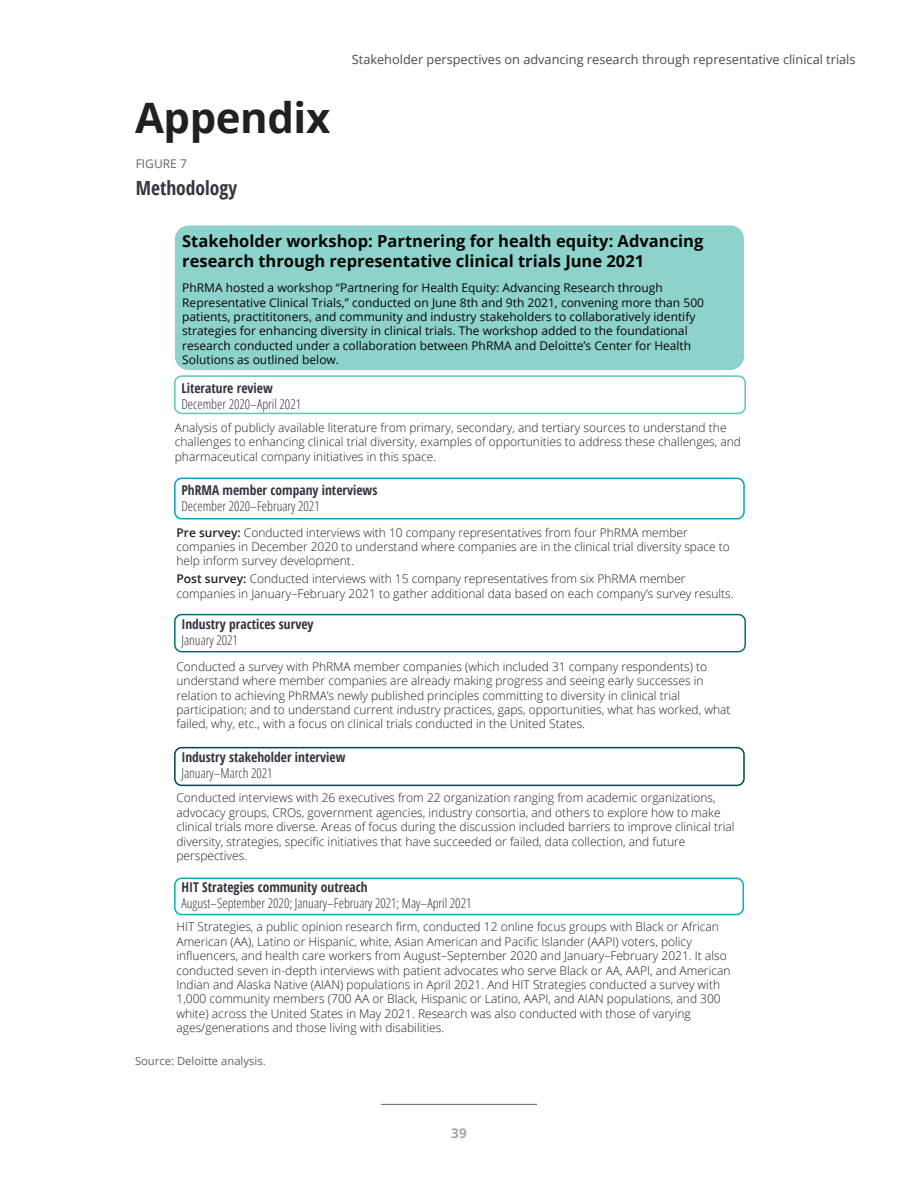
<style>
.page{position:relative;width:918px;height:1188px;background:#fff}
.page>*{position:absolute;margin:0;border:0;box-sizing:border-box;transform-origin:0 0}
.t1{font:700 42px "Open Sans";letter-spacing:-.01em;color:#231f20}
.t2{font:700 19.5px "Open Sans Condensed";color:#323640}
.t3{font:700 16.5px/19.8px "Open Sans";color:#050504}
.t4{font:300 13.5px "Open Sans Condensed";color:#323640}
.t5{font:700 13.5px "Open Sans Condensed";color:#323640}
.t6{font:700 13.5px "Open Sans";color:#a3a7a9}
.t7{font:12.75px "Open Sans";color:#464b54}
.t8{font:300 12px/14.4px "Open Sans";color:#231f20}
.t9{font:12px/14.4px "Open Sans";color:#050504}
.t10{font:12px "Open Sans";color:#5f6369}
.t11{font:11.25px "Open Sans";color:#5f6369}
.s1{font-weight:600}
</style>
<div class="page">
<hr style="left:381px;top:1104px;width:156px;height:1px;background:#5f6369">
<div style="left:175px;top:225px;width:569px;height:145px;background:#8ed2cc;border-radius:14px"></div>
<div style="left:174px;top:375px;width:572px;height:39px;border:2px solid #62c5b4;border-radius:7px"></div>
<div style="left:174px;top:878px;width:570px;height:37px;border:2px solid #00b5ae;border-radius:7px"></div>
<div style="left:174px;top:478px;width:571px;height:41px;border:2px solid #00a6b9;border-radius:7px"></div>
<div style="left:174px;top:614px;width:572px;height:38px;border:2px solid #006f7a;border-radius:7px"></div>
<div style="left:174px;top:747px;width:571px;height:39px;border:2px solid #004650;border-radius:7px"></div>
<h1 class="t1" style="left:135px;top:88px;width:197px">Appendix</h1>
<p class="t10" style="left:136px;top:156px;width:53px">FIGURE 7</p>
<h2 class="t2" style="left:136px;top:175px;width:103px">Methodology</h2>
<p class="t7" style="left:352px;top:50px;width:505px">Stakeholder perspectives on advancing research through representative clinical trials</p>
<h3 class="t3" style="left:182px;top:231px;width:523px">Stakeholder workshop: Partnering for health equity: Advancing research through representative clinical trials June 2021</h3>
<p class="t9" style="left:182px;top:280px;width:523px">PhRMA hosted a workshop “Partnering for Health Equity: Advancing Research through Representative Clinical Trials,” conducted on June 8th and 9th 2021, convening more than 500 patients, practititoners, and community and industry stakeholders to collaboratively identify strategies for enhancing diversity in clinical trials. The workshop added to the foundational research conducted under a collaboration between PhRMA and Deloitte’s Center for Health Solutions as outlined below.</p>
<p class="t5" style="left:181px;top:378px;width:93px">Literature review</p>
<p class="t4" style="left:181px;top:395px;width:121px">December 2020–April 2021</p>
<p class="t8" style="left:175px;top:420px;width:568px">Analysis of publicly available literature from primary, secondary, and tertiary sources to understand the challenges to enhancing clinical trial diversity, examples of opportunities to address these challenges, and pharmaceutical company initiatives in this space.</p>
<p class="t5" style="left:181px;top:481px;width:198px">PhRMA member company interviews</p>
<p class="t4" style="left:181px;top:497px;width:140px">December 2020–February 2021</p>
<p class="t8" style="left:177px;top:525px;width:555px"><span class="s1">Pre survey:</span> Conducted interviews with 10 company representatives from four PhRMA member companies in December 2020 to understand where companies are in the clinical trial diversity space to help inform survey development.</p>
<p class="t8" style="left:177px;top:571px;width:559px"><span class="s1">Post survey:</span> Conducted interviews with 15 company representatives from six PhRMA member companies in January–February 2021 to gather additional data based on each company’s survey results.</p>
<p class="t5" style="left:181px;top:615px;width:134px">Industry practices survey</p>
<p class="t4" style="left:181px;top:631px;width:58px">January 2021</p>
<p class="t8" style="left:177px;top:659px;width:556px">Conducted a survey with PhRMA member companies (which included 31 company respondents) to understand where member companies are already making progress and seeing early successes in relation to achieving PhRMA’s newly published principles committing to diversity in clinical trial participation; and to understand current industry practices, gaps, opportunities, what has worked, what failed, why, etc., with a focus on clinical trials conducted in the United States.</p>
<p class="t5" style="left:181px;top:748px;width:166px">Industry stakeholder interview</p>
<p class="t4" style="left:181px;top:764px;width:93px">January–March 2021</p>
<p class="t8" style="left:177px;top:791px;width:559px">Conducted interviews with 26 executives from 22 organization ranging from academic organizations, advocacy groups, CROs, government agencies, industry consortia, and others to explore how to make clinical trials more diverse. Areas of focus during the discussion included barriers to improve clinical trial diversity, strategies, specific initiatives that have succeeded or failed, data collection, and future perspectives.</p>
<p class="t5" style="left:181px;top:878px;width:188px">HIT Strategies community outreach</p>
<p class="t4" style="left:181px;top:894px;width:292px">August–September 2020; January–February 2021; May–April 2021</p>
<p class="t8" style="left:177px;top:919px;width:556px">HIT Strategies, a public opinion research firm, conducted 12 online focus groups with Black or African American (AA), Latino or Hispanic, white, Asian American and Pacific Islander (AAPI) voters, policy influencers, and health care workers from August–September 2020 and January–February 2021. It also conducted seven in-depth interviews with patient advocates who serve Black or AA, AAPI, and American Indian and Alaska Native (AIAN) populations in April 2021. And HIT Strategies conducted a survey with 1,000 community members (700 AA or Black, Hispanic or Latino, AAPI, and AIAN populations, and 300 white) across the United States in May 2021. Research was also conducted with those of varying ages/generations and those living with disabilities.</p>
<p class="t11" style="left:135px;top:1053px;width:132px">Source: Deloitte analysis.</p>
<p class="t6" style="left:451px;top:1123px;width:17px">39</p>
</div>
